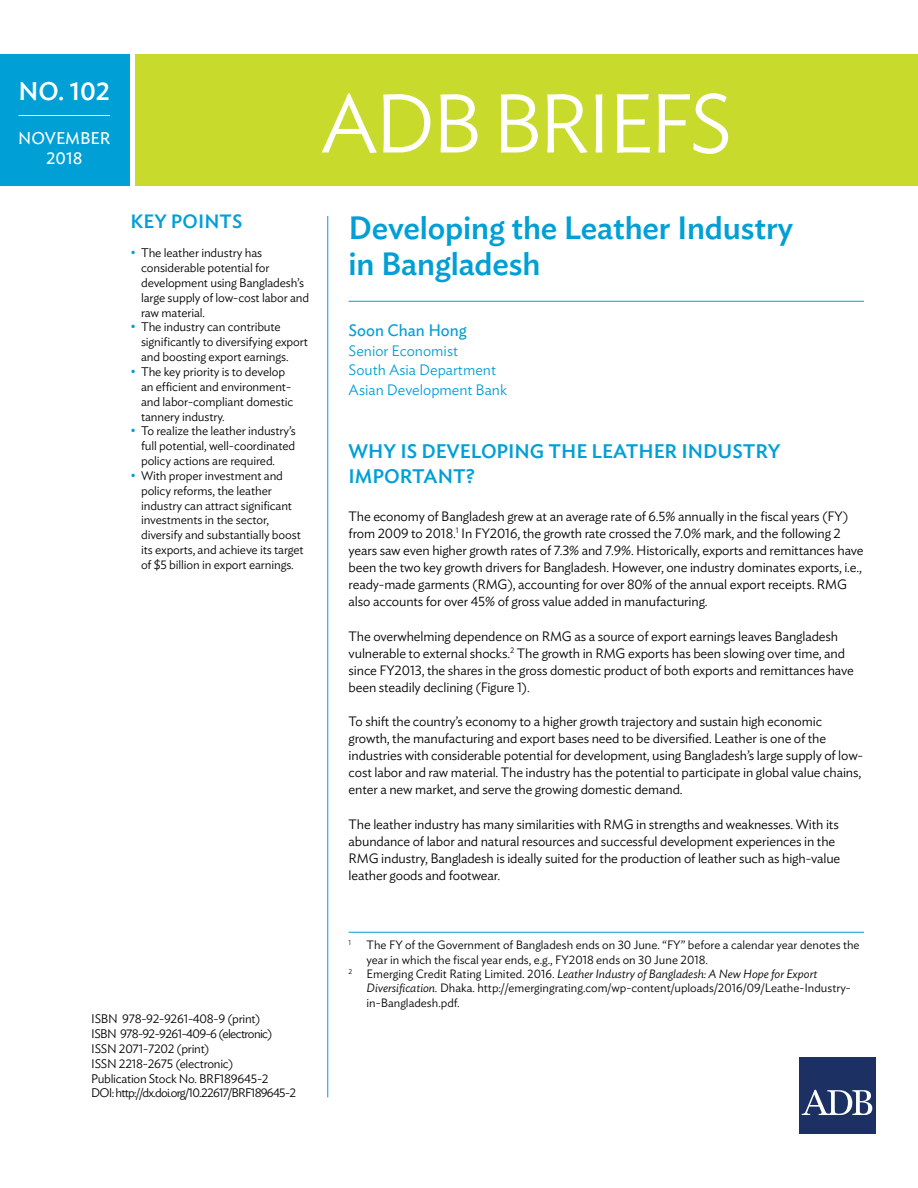
<style>
.page{position:relative;width:918px;height:1188px;background:#fff}
.page>*{position:absolute;margin:0;border:0;box-sizing:border-box;transform-origin:0 0}
.t1{font:300 82.35px "Ideal Sans";letter-spacing:-.04em;color:#fff}
.t2{font:500 31.95px/36px "Ideal Sans";letter-spacing:-.005em;color:#009fd6}
.t3{font:500 25.35px "Ideal Sans";color:#fff}
.t4{font:500 19.5px "Ideal Sans";color:#009fd6}
.t5{font:500 19.2px "Ideal Sans";letter-spacing:.005em;color:#009fd6}
.t6{font:16.95px/20.2px "Ideal Sans";color:#fff;text-align:center}
.t7{font:16.5px "Ideal Sans";color:#009fd6}
.t8{font:300 15px/19.5px "Ideal Sans";color:#009fd6}
.t9{font:300 13.5px/17.1px "Ideal Sans";letter-spacing:-.01em;color:#000}
.t10{font:300 12.3px/14.9px "Ideal Sans";letter-spacing:-.01em;color:#000}
.t11{font:300 12px "Ideal Sans";color:#000}
.t12{font:italic 300 12px "Ideal Sans";color:#000}
.t13{font:300 7.05px "Ideal Sans";color:#000}
.s1{font-size:13.2px;color:#009fd6}
.s2{font-style:normal}
.s3{font-style:italic}
</style>
<div class="page">
<hr style="left:327px;top:216px;width:1px;height:881px;background:#009fd6">
<div style="left:135px;top:54px;width:783px;height:131px;background:#c8da2b"></div>
<div style="left:0;top:54px;width:130px;height:131px;background:#009fd6"></div>
<hr style="left:19px;top:115px;width:91px;height:1px;background:#fff">
<hr style="left:349px;top:301px;width:515px;height:1px;background:#009fd6">
<div style="left:800px;top:1058px;width:76px;height:76px;background:#1c3063"></div>
<svg style="left:802px;top:1090px;width:70px;height:25px"></svg>
<hr style="left:349px;top:932px;width:515px;height:1px;background:#009fd6">
<h3 class="t3" style="left:19px;top:71px;width:93px">NO. 102</h3>
<p class="t6" style="left:18px;top:127px;width:94px">NOVEMBER<br>2018</p>
<h1 class="t1" style="left:321px;top:61px;width:413px">ADB BRIEFS</h1>
<h3 class="t5" style="left:131px;top:207px;width:113px">KEY POINTS</h3>
<h2 class="t2" style="left:349px;top:207px;width:446px">Developing the Leather Industry in Bangladesh</h2>
<p class="t10" style="left:141px;top:244px;width:170px;text-indent:-10px"><span class="s1">•</span> The leather industry has considerable potential for development using Bangladesh’s large supply of low-cost labor and raw material.</p>
<p class="t10" style="left:141px;top:319px;width:168px;text-indent:-10px"><span class="s1">•</span> The industry can contribute significantly to diversifying export and boosting export earnings.</p>
<p class="t10" style="left:141px;top:363px;width:154px;text-indent:-10px"><span class="s1">•</span> The key priority is to develop an efficient and environment&shy;and labor-compliant domestic tannery industry.</p>
<p class="t10" style="left:141px;top:423px;width:156px;text-align:justify;text-indent:-10px"><span class="s1">•</span> To realize the leather industry’s full potential, well-coordinated policy actions are required.</p>
<p class="t10" style="left:141px;top:467px;width:164px;text-indent:-10px"><span class="s1">•</span> With proper investment and policy reforms, the leather industry can attract significant investments in the sector, diversify and substantially boost its exports, and achieve its target of $5 billion in export earnings.</p>
<p class="t7" style="left:349px;top:318px;width:120px">Soon Chan Hong</p>
<p class="t8" style="left:349px;top:340px;width:160px">Senior Economist<br>South Asia Department<br>Asian Development Bank</p>
<h3 class="t4" style="left:349px;top:436px;width:124px">Why Is Developin</h3>
<h3 class="t4" style="left:530px;top:436px;width:249px">g the Leather Industry</h3>
<h3 class="t4" style="left:349px;top:462px;width:128px">Impo rtant?</h3>
<p class="t9" style="left:349px;top:506px;width:517px">The economy of Bangladesh grew at an average rate of 6.5% annually in the fiscal years (FY) from 2009 to 2018.<sup>1</sup> In FY2016, the growth rate crossed the 7.0% mark, and the following 2 years saw even higher growth rates of 7.3% and 7.9%. Historically, exports and remittances have been the two key growth drivers for Bangladesh. However, one industry dominates exports, i.e., ready-made garments (RMG), accounting for over 80% of the annual export receipts. RMG also accounts for over 45% of gross value added in manufacturing.</p>
<p class="t9" style="left:349px;top:626px;width:507px">The overwhelming dependence on RMG as a source of export earnings leaves Bangladesh vulnerable to external shocks.<sup>2</sup> The growth in RMG exports has been slowing over time, and since FY2013, the shares in the gross domestic product of both exports and remittances have been steadily declining (Figure 1).</p>
<p class="t9" style="left:349px;top:712px;width:516px">To shift the country’s economy to a higher growth trajectory and sustain high economic growth, the manufacturing and export bases need to be diversified. Leather is one of the industries with considerable potential for development, using Bangladesh’s large supply of low&shy;cost labor and raw material. The industry has the potential to participate in global value chains, enter a new market, and serve the growing domestic demand.</p>
<p class="t9" style="left:349px;top:814px;width:493px">The leather industry has many similarities with RMG in strengths and weaknesses. With its abundance of labor and natural resources and successful development experiences in the RMG industry, Bangladesh is ideally suited for the production of leather such as high-value leather goods and footwear.</p>
<p class="t13" style="left:349px;top:937px;width:4px">1</p>
<p class="t11" style="left:367px;top:936px;width:495px">The FY of the Government of Bangladesh ends on 30 June. “FY” before a calendar year denotes the</p>
<p class="t11" style="left:367px;top:950px;width:343px">year in which the fiscal year ends, e.g., FY2018 ends on 30 June 2018.</p>
<p class="t12" style="left:349px;top:965px;width:470px"><sup>2</sup> <span class="s2">Emerging Credit Rating Limited. 2016.</span> Leather Industry of Bangladesh: A New Hope for Export</p>
<p class="t11" style="left:367px;top:979px;width:486px"><span class="s3">Diversification.</span> Dhaka. http://emergingrating.com/wp-content/uploads/2016/09/Leathe-Industry-</p>
<p class="t11" style="left:367px;top:993px;width:94px">in-Bangladesh.pdf.</p>
<p class="t10" style="left:91px;top:1010px;width:206px">ISBN 978-92-9261-408-9 (print)<br>ISBN 978-92-9261-409-6 (electronic)<br>ISSN 2071-7202 (print)<br>ISSN 2218-2675 (electronic)<br>Publication Stock No. BRF189645-2<br>DOI:http://dx.doi.org/10.22617/BRF189645-2</p>
</div>
